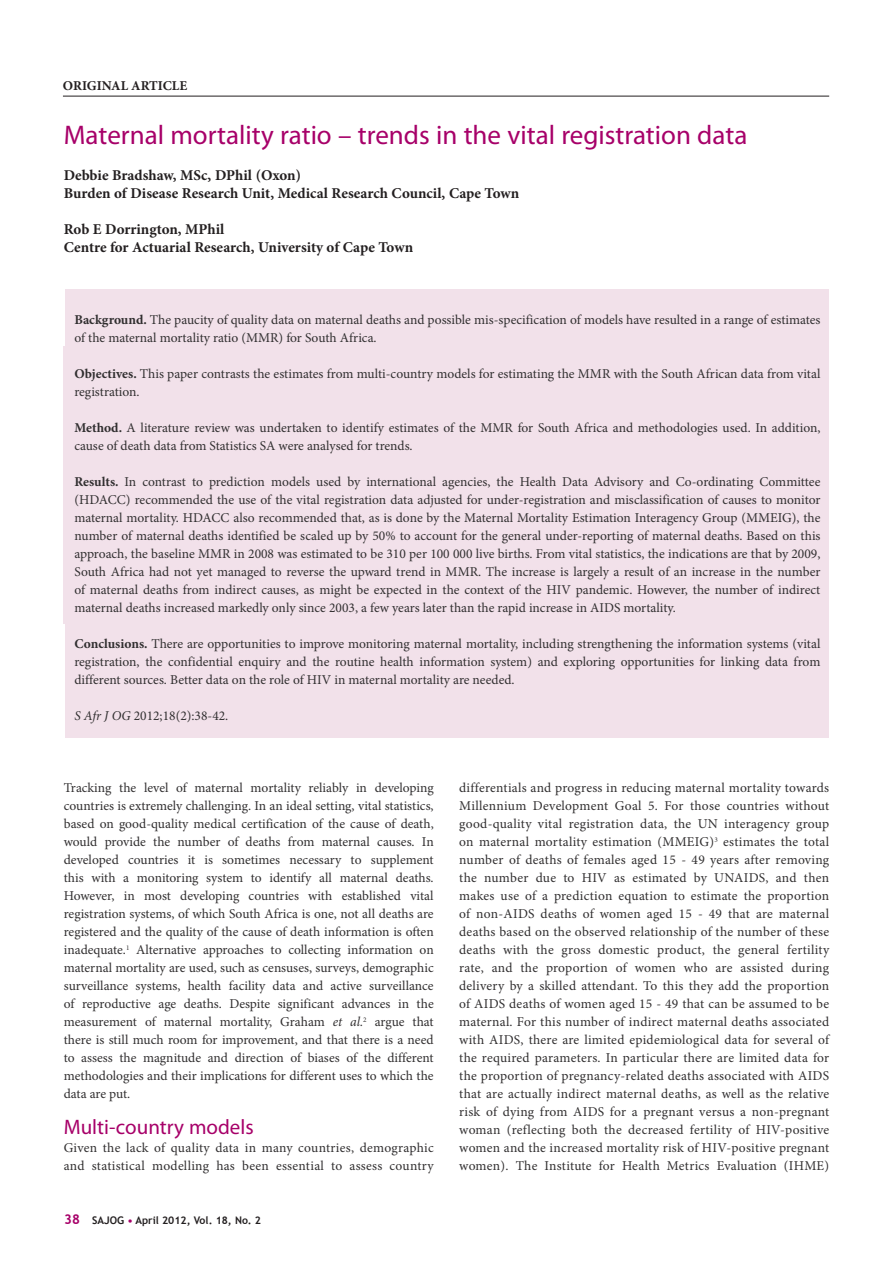
<style>
.page{position:relative;width:893px;height:1263px;background:#fff}
.page>*{position:absolute;margin:0;border:0;box-sizing:border-box;transform-origin:0 0}
.A_HEAD{font:27px "Myriad Pro";color:#a70169}
.B_HEAD{font:21px "Myriad Pro";color:#a70169}
.AUTHORS_DETAILS{font:700 15px "Minion Pro";color:#231f20}
.BODY_COPY{font:13.5px/18px "Minion Pro";color:#312f30;text-align:justify}
.BODY_COPY-2{font:13.5px/18px "Minion Pro";letter-spacing:.02em;color:#312f30}
.t1{font:700 13.5px "Minion Pro";color:#231f20}
.t2{font:700 10.5px "Trebuchet MS";color:#231f20}
.s1{font-weight:700}
.s2{font-style:italic}
.s3{font-size:13.5px;color:#a70169}
.s4{color:#a70169}
</style>
<div class="page">
<div style="left:66px;top:289px;width:763px;height:449px;background:#f2e1ea"></div>
<hr style="left:63px;top:96px;width:766px;height:1px;background:#231f20">
<p class="t1" style="left:63px;top:76px;width:126px">ORIGINAL ARTICLE</p>
<p class="A_HEAD" style="left:64px;top:118px;width:685px">Maternal mortality ratio – trends in the vital registration data</p>
<p class="AUTHORS_DETAILS" style="left:64px;top:165px;width:239px">Debbie Bradshaw, MSc, DPhil (Oxon)</p>
<p class="AUTHORS_DETAILS" style="left:64px;top:183px;width:457px">Burden of Disease Research Unit, Medical Research Council, Cape Town</p>
<p class="AUTHORS_DETAILS" style="left:64px;top:219px;width:162px">Rob E Dorrington, MPhil</p>
<p class="AUTHORS_DETAILS" style="left:64px;top:237px;width:351px">Centre for Actuarial Research, University of Cape Town</p>
<p class="BODY_COPY" style="left:74px;top:311px;width:748px"><span class="s1">Background.</span> The paucity of quality data on maternal deaths and possible mis-specification of models have resulted in a range of estimates of the maternal mortality ratio (MMR) for South Africa.</p>
<p class="BODY_COPY" style="left:74px;top:365px;width:748px"><span class="s1">Objectives.</span> This paper contrasts the estimates from multi-country models for estimating the MMR with the South African data from vital registration.</p>
<p class="BODY_COPY" style="left:74px;top:419px;width:748px"><span class="s1">Method.</span> A literature review was undertaken to identify estimates of the MMR for South Africa and methodologies used. In addition, cause of death data from Statistics SA were analysed for trends.</p>
<p class="BODY_COPY" style="left:74px;top:473px;width:748px"><span class="s1">Results.</span> In contrast to prediction models used by international agencies, the Health Data Advisory and Co-ordinating Committee (HDACC) recommended the use of the vital registration data adjusted for under-registration and misclassification of causes to monitor maternal mortality. HDACC also recommended that, as is done by the Maternal Mortality Estimation Interagency Group (MMEIG), the number of maternal deaths identified be scaled up by 50% to account for the general under-reporting of maternal deaths. Based on this approach, the baseline MMR in 2008 was estimated to be 310 per 100 000 live births. From vital statistics, the indications are that by 2009, South Africa had not yet managed to reverse the upward trend in MMR. The increase is largely a result of an increase in the number of maternal deaths from indirect causes, as might be expected in the context of the HIV pandemic. However, the number of indirect maternal deaths increased markedly only since 2003, a few years later than the rapid increase in AIDS mortality.</p>
<p class="BODY_COPY" style="left:74px;top:635px;width:747px"><span class="s1">Conclusions.</span> There are opportunities to improve monitoring maternal mortality, including strengthening the information systems (vital registration, the confidential enquiry and the routine health information system) and exploring opportunities for linking data from different sources. Better data on the role of HIV in maternal mortality are needed.</p>
<p class="BODY_COPY" style="left:74px;top:707px;width:155px"><span class="s2">S Afr J OG</span> 2012;18(2):38-42.</p>
<p class="BODY_COPY" style="left:64px;top:779px;width:371px">Tracking the level of maternal mortality reliably in developing countries is extremely challenging. In an ideal setting, vital statistics, based on good-quality medical certification of the cause of death, would provide the number of deaths from maternal causes. In developed countries it is sometimes necessary to supplement this with a monitoring system to identify all maternal deaths.<br>However, in most developing countries with established vital registration systems, of which South Africa is one, not all deaths are registered and the quality of the cause of death information is often inadequate.<sup>1</sup> Alternative approaches to collecting information on maternal mortality are used, such as censuses, surveys, demographic surveillance systems, health facility data and active surveillance of reproductive age deaths. Despite significant advances in the measurement of maternal mortality, Graham <span class="s2">et al.</span><sup>2</sup> argue that there is still much room for improvement, and that there is a need to assess the magnitude and direction of biases of the different methodologies and their implications for different uses to which the data are put.</p>
<p class="B_HEAD" style="left:64px;top:1114px;width:191px">Multi-country models</p>
<p class="BODY_COPY-2" style="left:64px;top:1139px;width:371px">Given the lack of quality data in many countries, demographic and statistical modelling has been essential to assess country</p>
<p class="t2" style="left:64px;top:1214px;width:198px"><span class="s3">38</span> SAJOG <span class="s4">•</span> April 2012, Vol. 18, No. 2</p>
<p class="BODY_COPY" style="left:459px;top:779px;width:371px">differentials and progress in reducing maternal mortality towards Millennium Development Goal 5. For those countries without good-quality vital registration data, the UN interagency group on maternal mortality estimation (MMEIG)<sup>3</sup> estimates the total number of deaths of females aged 15 - 49 years after removing the number due to HIV as estimated by UNAIDS, and then makes use of a prediction equation to estimate the proportion of non-AIDS deaths of women aged 15 - 49 that are maternal deaths based on the observed relationship of the number of these deaths with the gross domestic product, the general fertility rate, and the proportion of women who are assisted during delivery by a skilled attendant. To this they add the proportion of AIDS deaths of women aged 15 - 49 that can be assumed to be maternal. For this number of indirect maternal deaths associated with AIDS, there are limited epidemiological data for several of the required parameters. In particular there are limited data for the proportion of pregnancy-related deaths associated with AIDS that are actually indirect maternal deaths, as well as the relative risk of dying from AIDS for a pregnant versus a non-pregnant woman (reflecting both the decreased fertility of HIV-positive women and the increased mortality risk of HIV-positive pregnant women). The Institute for Health Metrics Evaluation (IHME)</p>
</div>
